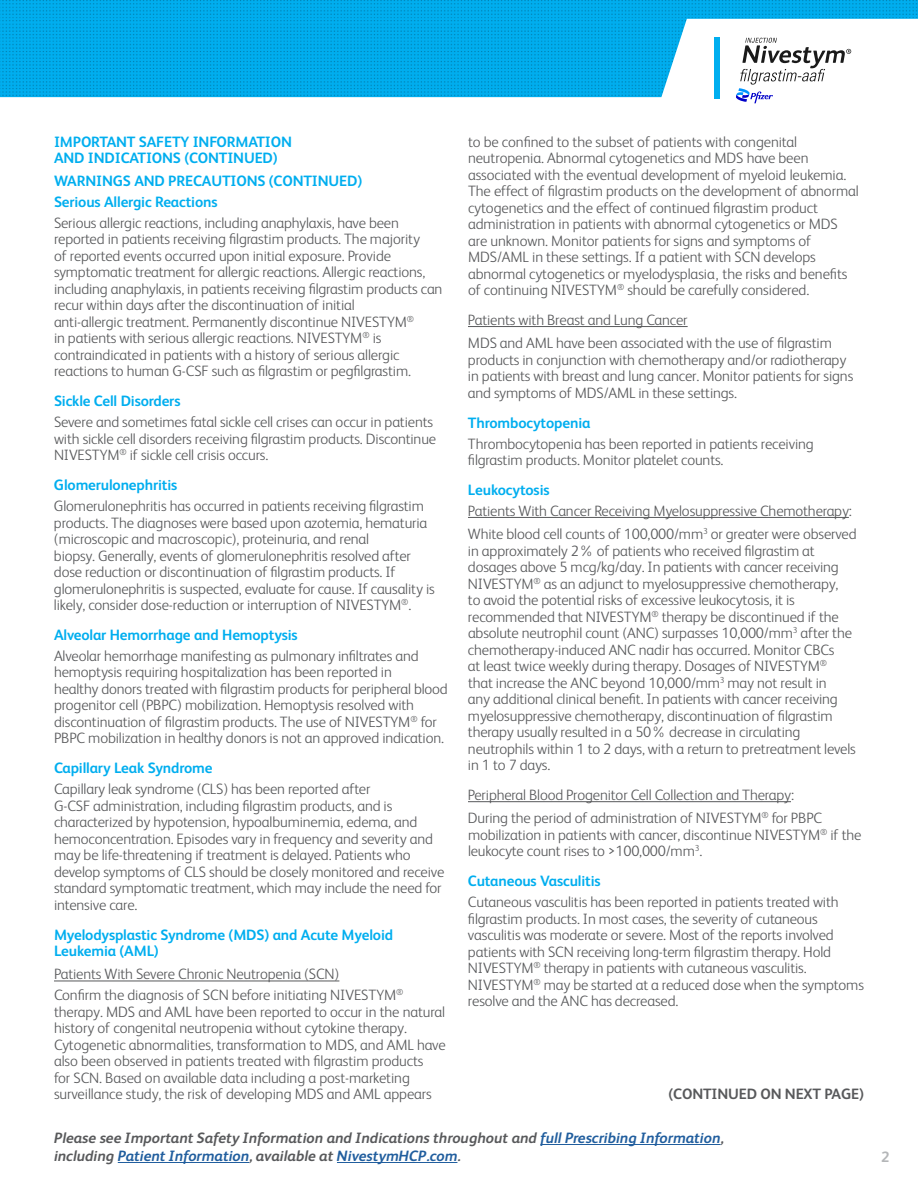
<style>
.page{position:relative;width:918px;height:1188px;background:#fff}
.page>*{position:absolute;margin:0;border:0;box-sizing:border-box;transform-origin:0 0}
.t1{font:300 15px/16.5px "FS Albert";letter-spacing:-.01em;color:#58595b}
.t2{font:700 15px/16.5px "FS Albert";letter-spacing:-.01em;color:#00aeef}
.t3{font:italic 700 15px/18px "FS Albert";color:#58595b}
.t4{font:700 15px "FS Albert";letter-spacing:-.01em;color:#58595b}
.t5{font:700 15px "FS Albert";color:#b4b6b8}
.s1{color:#215e9e}
</style>
<div class="page">
<img style="left:0;top:0;width:918px;height:97px">
<svg style="left:736px;top:38px;width:115px;height:65px"></svg>
<div style="left:715px;top:38px;width:5px;height:61px;background:#00aeef"></div>
<hr style="left:540px;top:1144px;width:181px;height:1px;background:#215e9e">
<hr style="left:118px;top:1162px;width:131px;height:1px;background:#215e9e">
<hr style="left:337px;top:1162px;width:120px;height:1px;background:#215e9e">
<hr style="left:54px;top:981px;width:285px;height:1px;background:#58595b">
<hr style="left:468px;top:326px;width:220px;height:1px;background:#58595b">
<hr style="left:468px;top:517px;width:381px;height:1px;background:#58595b">
<hr style="left:468px;top:801px;width:323px;height:1px;background:#58595b">
<p class="t2" style="left:54px;top:133px;width:240px">IMPORTANT SAFETY INFORMATION<br>AND INDICATIONS (CONTINUED)</p>
<p class="t2" style="left:54px;top:170px;width:310px;line-height:20.9px">WARNINGS AND PRECAUTIONS (CONTINUED)<br>Serious Allergic Reactions</p>
<p class="t1" style="left:54px;top:214px;width:390px">Serious allergic reactions, including anaphylaxis, have been reported in patients receiving filgrastim products. The majority<br>of reported events occurred upon initial exposure. Provide symptomatic treatment for allergic reactions. Allergic reactions, including anaphylaxis, in patients receiving filgrastim products can recur within days after the discontinuation of initial<br>anti-allergic treatment. Permanently discontinue NIVESTYM<sup>®<br></sup>in patients with serious allergic reactions. NIVESTYM<sup>®</sup> is contraindicated in patients with a history of serious allergic reactions to human G-CSF such as filgrastim or pegfilgrastim.</p>
<p class="t2" style="left:54px;top:392px;width:128px">Sickle Cell Disorders</p>
<p class="t1" style="left:54px;top:413px;width:384px">Severe and sometimes fatal sickle cell crises can occur in patients with sickle cell disorders receiving filgrastim products. Discontinue<br>NIVESTYM<sup>®</sup> if sickle cell crisis occurs.</p>
<p class="t2" style="left:54px;top:476px;width:125px">Glomerulonephritis</p>
<p class="t1" style="left:54px;top:497px;width:382px">Glomerulonephritis has occurred in patients receiving filgrastim products. The diagnoses were based upon azotemia, hematuria (microscopic and macroscopic), proteinuria, and renal<br>biopsy. Generally, events of glomerulonephritis resolved after dose reduction or discontinuation of filgrastim products. If glomerulonephritis is suspected, evaluate for cause. If causality is likely, consider dose-reduction or interruption of NIVESTYM<sup>®</sup>.</p>
<p class="t2" style="left:54px;top:626px;width:245px">Alveolar Hemorrhage and Hemoptysis</p>
<p class="t1" style="left:54px;top:647px;width:395px">Alveolar hemorrhage manifesting as pulmonary infiltrates and hemoptysis requiring hospitalization has been reported in<br>healthy donors treated with filgrastim products for peripheral blood progenitor cell (PBPC) mobilization. Hemoptysis resolved with discontinuation of filgrastim products. The use of NIVESTYM<sup>®</sup> for PBPC mobilization in healthy donors is not an approved indication.</p>
<p class="t2" style="left:54px;top:759px;width:160px">Capillary Leak Syndrome</p>
<p class="t1" style="left:54px;top:780px;width:392px">Capillary leak syndrome (CLS) has been reported after<br>G-CSF administration, including filgrastim products, and is characterized by hypotension, hypoalbuminemia, edema, and hemoconcentration. Episodes vary in frequency and severity and may be life-threatening if treatment is delayed. Patients who develop symptoms of CLS should be closely monitored and receive standard symptomatic treatment, which may include the need for intensive care.</p>
<p class="t2" style="left:54px;top:926px;width:341px">Myelodysplastic Syndrome (MDS) and Acute Myeloid<br>Leukemia (AML)</p>
<p class="t1" style="left:54px;top:963px;width:351px;line-height:20.9px">Patients With Severe Chronic Neutropenia (SCN)<br>Confirm the diagnosis of SCN before initiating NIVESTYM<sup>®</sup></p>
<p class="t1" style="left:54px;top:1003px;width:393px">therapy. MDS and AML have been reported to occur in the natural history of congenital neutropenia without cytokine therapy.<br>Cytogenetic abnormalities, transformation to MDS, and AML have also been observed in patients treated with filgrastim products<br>for SCN. Based on available data including a post-marketing surveillance study, the risk of developing MDS and AML appears</p>
<p class="t1" style="left:468px;top:132px;width:392px">to be confined to the subset of patients with congenital neutropenia. Abnormal cytogenetics and MDS have been associated with the eventual development of myeloid leukemia.<br>The effect of filgrastim products on the development of abnormal cytogenetics and the effect of continued filgrastim product administration in patients with abnormal cytogenetics or MDS are unknown. Monitor patients for signs and symptoms of MDS/AML in these settings. If a patient with SCN develops abnormal cytogenetics or myelodysplasia‚ the risks and benefits of continuing NIVESTYM<sup>®</sup> should be carefully considered.</p>
<p class="t1" style="left:468px;top:308px;width:365px;line-height:23.2px">Patients with Breast and Lung Cancer<br>MDS and AML have been associated with the use of filgrastim</p>
<p class="t1" style="left:468px;top:351px;width:387px">products in conjunction with chemotherapy and/or radiotherapy in patients with breast and lung cancer. Monitor patients for signs and symptoms of MDS/AML in these settings.</p>
<p class="t2" style="left:468px;top:414px;width:124px">Thrombocytopenia</p>
<p class="t1" style="left:468px;top:435px;width:347px">Thrombocytopenia has been reported in patients receiving filgrastim products. Monitor platelet counts.</p>
<p class="t2" style="left:468px;top:481px;width:83px">Leukocytosis</p>
<p class="t1" style="left:468px;top:498px;width:390px;line-height:23.2px">Patients With Cancer Receiving Myelosuppressive Chemotherapy:<br>White blood cell counts of 100,000/mm<sup>3</sup> or greater were observed</p>
<p class="t1" style="left:468px;top:542px;width:389px">in approximately 2% of patients who received filgrastim at dosages above 5 mcg/kg/day. In patients with cancer receiving NIVESTYM<sup>®</sup> as an adjunct to myelosuppressive chemotherapy,<br>to avoid the potential risks of excessive leukocytosis, it is recommended that NIVESTYM<sup>®</sup> therapy be discontinued if the absolute neutrophil count (ANC) surpasses 10,000/mm<sup>3</sup> after the chemotherapy-induced ANC nadir has occurred. Monitor CBCs<br>at least twice weekly during therapy. Dosages of NIVESTYM<sup>®<br></sup>that increase the ANC beyond 10,000/mm<sup>3</sup> may not result in<br>any additional clinical benefit. In patients with cancer receiving myelosuppressive chemotherapy, discontinuation of filgrastim therapy usually resulted in a 50% decrease in circulating neutrophils within 1 to 2 days, with a return to pretreatment levels in 1 to 7 days.</p>
<p class="t1" style="left:468px;top:783px;width:356px;line-height:23.2px">Peripheral Blood Progenitor Cell Collection and Therapy:<br>During the period of administration of NIVESTYM<sup>®</sup> for PBPC</p>
<p class="t1" style="left:468px;top:826px;width:395px">mobilization in patients with cancer, discontinue NIVESTYM<sup>®</sup> if the leukocyte count rises to &gt;100,000/mm<sup>3</sup>.</p>
<p class="t2" style="left:468px;top:872px;width:134px">Cutaneous Vasculitis</p>
<p class="t1" style="left:468px;top:893px;width:398px">Cutaneous vasculitis has been reported in patients treated with filgrastim products. In most cases, the severity of cutaneous vasculitis was moderate or severe. Most of the reports involved patients with SCN receiving long-term filgrastim therapy. Hold NIVESTYM<sup>®</sup> therapy in patients with cutaneous vasculitis.<br>NIVESTYM<sup>®</sup> may be started at a reduced dose when the symptoms resolve and the ANC has decreased.</p>
<p class="t4" style="left:669px;top:1084px;width:197px">(CONTINUED ON NEXT PAGE)</p>
<p class="t3" style="left:54px;top:1128px;width:671px">Please see Important Safety Information and Indications throughout and <span class="s1">full Prescribing Information</span>, including <span class="s1">Patient Information</span>, available at <span class="s1">NivestymHCP.com</span>.</p>
<p class="t5" style="left:881px;top:1147px;width:10px">2</p>
</div>
